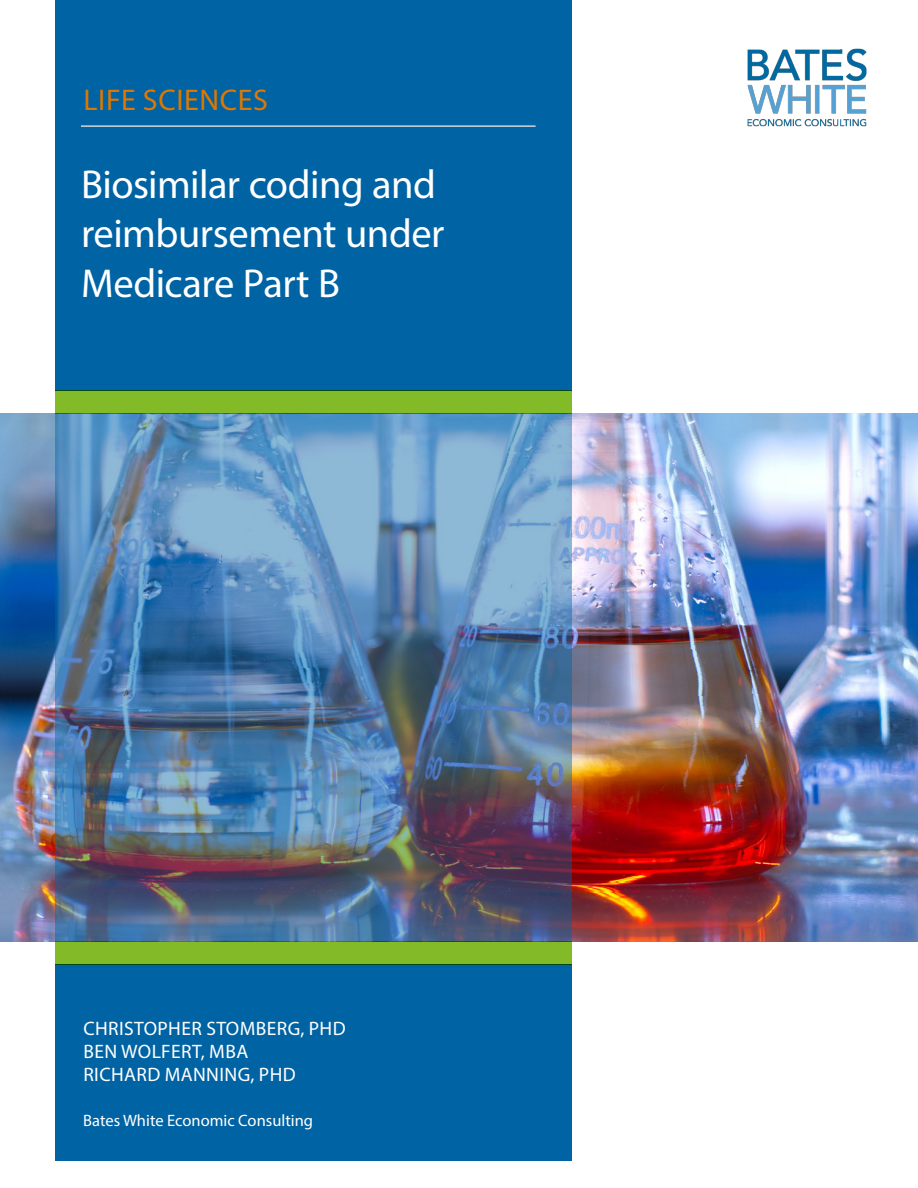
<style>
.page{position:relative;width:918px;height:1188px;background:#fff}
.page>*{position:absolute;margin:0;border:0;box-sizing:border-box;transform-origin:0 0}
.Display{font:40.5px/49.5px "Myriad Pro";letter-spacing:-.015em;color:#fff}
.Section_Heading{font:30px "Myriad Pro";letter-spacing:.02em;color:#df7700}
.t1{font:19.5px/23.4px "Myriad Pro";letter-spacing:.02em;color:#fff}
.t2{font:16.5px "Myriad Pro";color:#fff}
</style>
<div class="page">
<img style="left:0;top:414px;width:918px;height:527px">
<div style="left:55px;top:0;width:516px;height:390px;background:#0063a4"></div>
<img style="left:55px;top:414px;width:516px;height:527px">
<img style="left:747px;top:48px;width:120px;height:79px">
<div style="left:55px;top:964px;width:516px;height:197px;background:#0063a4"></div>
<hr style="left:81px;top:125px;width:455px;height:2px;background:#d4d4d4">
<div style="left:55px;top:941px;width:516px;height:23px;background:#82bb27"></div>
<div style="left:55px;top:390px;width:516px;height:24px;background:#82bb27"></div>
<p class="Section_Heading" style="left:84px;top:81px;width:186px">LIFE SCIENCES</p>
<p class="Display" style="left:81px;top:159px;width:365px">Biosimilar coding and reimbursement under<br>Medicare Part B</p>
<p class="t1" style="left:83px;top:1016px;width:264px">CHRISTOPHER STOMBERG, PHD<br>BEN WOLFERT, MBA<br>RICHARD MANNING, PHD</p>
<p class="t2" style="left:83px;top:1111px;width:231px">Bates White Economic Consulting</p>
</div>
